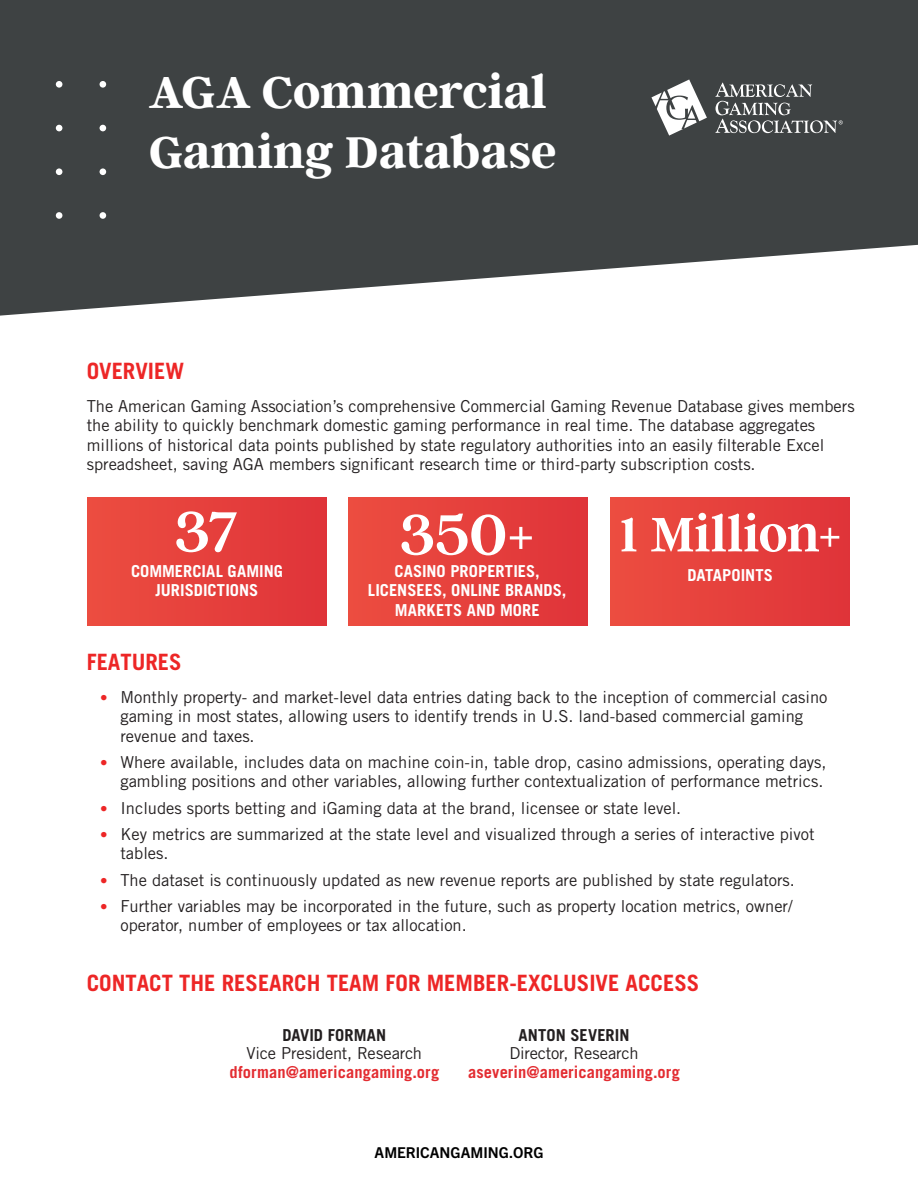
<style>
.page{position:relative;width:918px;height:1188px;background:#fff}
.page>*{position:absolute;margin:0;border:0;box-sizing:border-box;transform-origin:0 0}
.H1_Bullets{font:600 63px "Argent CF";color:#fff}
.H1_Bullets-2{font:600 54px "Argent CF";letter-spacing:.005em;color:#fff}
.t1{font:700 49.5px/59.4px "Argent CF";color:#fff}
.H2_Bullets{font:700 22.5px "Trade Gothic";color:#ed2626}
.H2_Bullets-2{font:16.5px/19.5px "Trade Gothic LT Std";color:#231f20}
.H1_Bullets-3{font:700 16.5px/19.5px "Trade Gothic";color:#fff;text-align:center}
.H1_Bullets-4{font:700 16.5px "Trade Gothic";letter-spacing:.005em;color:#e32c31}
.H1_Bullets-5{font:16.5px "Trade Gothic LT Std";letter-spacing:-.01em;color:#231f20}
.H1_Bullets-6{font:700 16.5px "Trade Gothic";letter-spacing:.01em;color:#231f20}
.H1_Bullets-7{font:700 15px "Trade Gothic Next LT Pro";color:#000}
.s1{font-weight:700;font-size:15px;color:#ed2626}
</style>
<div class="page">
<svg style="left:0;top:0;width:918px;height:316px;fill:#3e4243"></svg>
<div style="left:100px;top:81px;width:6px;height:7px;background:#fff;border-radius:50%"></div>
<svg style="left:100px;top:125px;width:6px;height:6px"></svg>
<div style="left:100px;top:168px;width:6px;height:7px;background:#fff;border-radius:50%"></div>
<div style="left:100px;top:212px;width:6px;height:7px;background:#fff;border-radius:50%"></div>
<svg style="left:56px;top:125px;width:6px;height:6px"></svg>
<div style="left:56px;top:168px;width:6px;height:7px;background:#fff;border-radius:50%"></div>
<div style="left:56px;top:212px;width:6px;height:7px;background:#fff;border-radius:50%"></div>
<div style="left:56px;top:81px;width:6px;height:7px;background:#fff;border-radius:50%"></div>
<svg style="left:651px;top:80px;width:56px;height:56px"></svg>
<svg style="left:715px;top:83px;width:128px;height:50px"></svg>
<div style="left:88px;top:498px;width:238px;height:128px;background:#e6403d"></div>
<div style="left:349px;top:498px;width:238px;height:128px;background:#e6403d"></div>
<div style="left:611px;top:498px;width:238px;height:128px;background:#e6403d"></div>
<p class="t1" style="left:149px;top:65px;width:409px">AGA Commercial<br>Gaming Database</p>
<p class="H2_Bullets" style="left:87px;top:357px;width:99px">OVERVIEW</p>
<p class="H2_Bullets-2" style="left:87px;top:396px;width:770px">The American Gaming Association’s comprehensive Commercial Gaming Revenue Database gives members the ability to quickly benchmark domestic gaming performance in real time. The database aggregates millions of historical data points published by state regulatory authorities into an easily filterable Excel spreadsheet, saving AGA members significant research time or third-party subscription costs.</p>
<p class="H1_Bullets" style="left:174px;top:498px;width:66px">37</p>
<p class="H1_Bullets-3" style="left:131px;top:561px;width:153px">COMMERCIAL GAMING<br>JURISDICTIONS</p>
<p class="H1_Bullets" style="left:399px;top:501px;width:137px">350+</p>
<p class="H1_Bullets-3" style="left:368px;top:561px;width:200px">CASINO PROPERTIES,<br>LICENSEES, ONLINE BRANDS,<br>MARKETS AND MORE</p>
<p class="H1_Bullets-2" style="left:619px;top:505px;width:224px">1 Million+</p>
<p class="H1_Bullets-3" style="left:687px;top:565px;width:87px">DATAPOINTS</p>
<p class="H2_Bullets" style="left:87px;top:648px;width:97px">FEATURES</p>
<p class="H2_Bullets-2" style="left:120px;top:687px;width:709px;text-indent:-20px"><span class="s1">•</span> Monthly property- and market-level data entries dating back to the inception of commercial casino gaming in most states, allowing users to identify trends in U.S. land-based commercial gaming revenue and taxes.</p>
<p class="H2_Bullets-2" style="left:100px;top:752px;width:728px;text-align:right"><span class="s1">•</span> Where available, includes data on machine coin-in, table drop, casino admissions, operating days, gambling positions and other variables, allowing further contextualization of performance metrics.</p>
<p class="H2_Bullets-2" style="left:100px;top:798px;width:583px"><span class="s1">•</span> Includes sports betting and iGaming data at the brand, licensee or state level.</p>
<p class="H2_Bullets-2" style="left:120px;top:824px;width:696px;text-indent:-20px"><span class="s1">•</span> Key metrics are summarized at the state level and visualized through a series of interactive pivot tables.</p>
<p class="H2_Bullets-2" style="left:100px;top:870px;width:696px"><span class="s1">•</span> The dataset is continuously updated as new revenue reports are published by state regulators.</p>
<p class="H2_Bullets-2" style="left:120px;top:896px;width:674px;text-indent:-20px"><span class="s1">•</span> Further variables may be incorporated in the future, such as property location metrics, owner/ operator, number of employees or tax allocation.</p>
<p class="H2_Bullets" style="left:87px;top:969px;width:614px">CONTACT THE RESEARCH TEAM FOR MEMBER-EXCLUSIVE ACCESS</p>
<p class="H1_Bullets-6" style="left:282px;top:1025px;width:105px">DAVID FORMAN</p>
<p class="H1_Bullets-5" style="left:247px;top:1044px;width:177px">Vice President, Research</p>
<p class="H1_Bullets-4" style="left:230px;top:1062px;width:211px">dforman@americangaming.org</p>
<p class="H1_Bullets-6" style="left:519px;top:1025px;width:112px">ANTON SEVERIN</p>
<p class="H1_Bullets-5" style="left:509px;top:1044px;width:131px">Director, Research</p>
<p class="H1_Bullets-4" style="left:468px;top:1062px;width:213px">aseverin@americangaming.org</p>
<p class="H1_Bullets-7" style="left:375px;top:1142px;width:170px">AMERICANGAMING.ORG</p>
</div>
